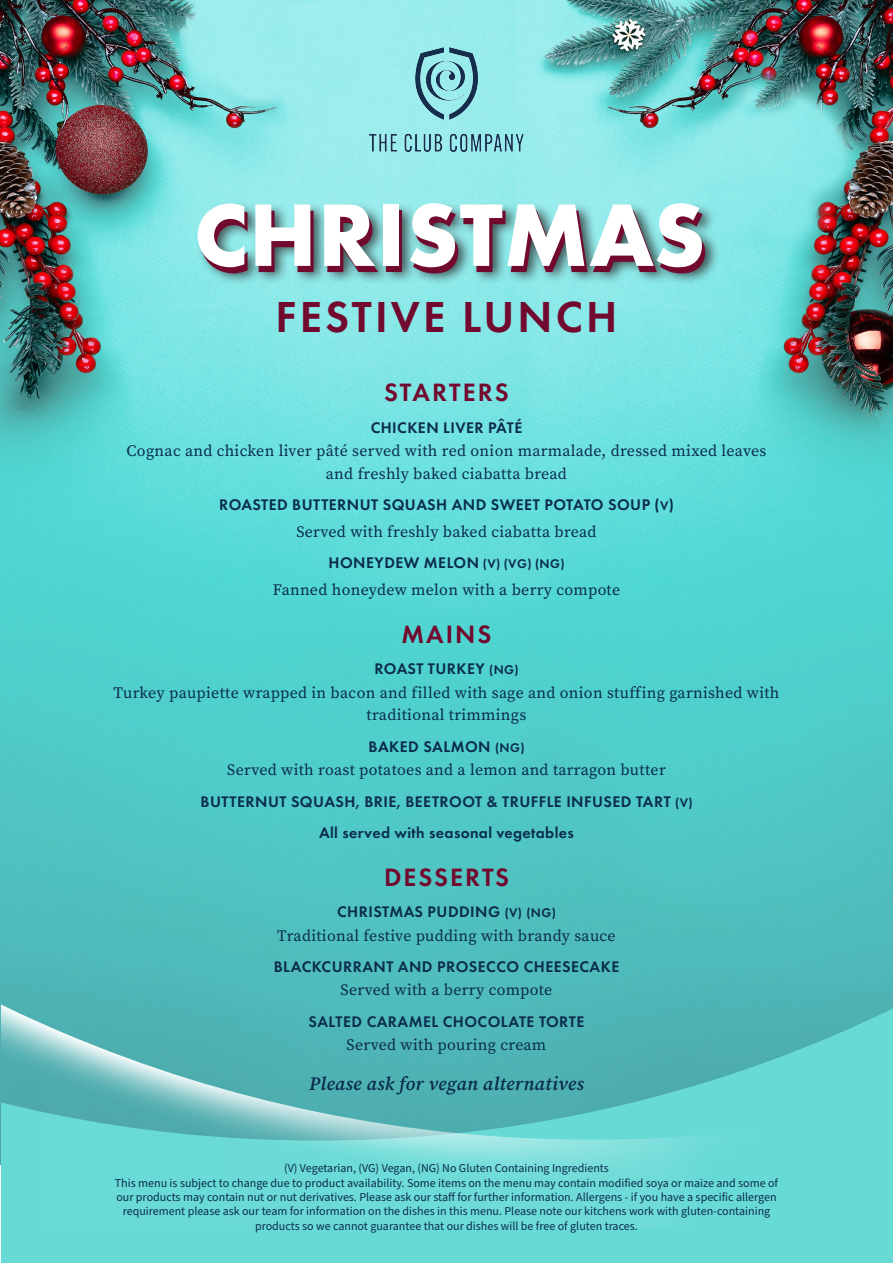
<style>
.page{position:relative;width:893px;height:1263px;background:#fff}
.page>*{position:absolute;margin:0;border:0;box-sizing:border-box;transform-origin:0 0}
.t1{font:700 92.1px "Futura PT";letter-spacing:.01em;color:#72092e}
.t2{font:600 45px "Futura PT";letter-spacing:.07em;color:#72092e}
.courses{font:600 26.1px "Futura PT";letter-spacing:.08em;color:#72092e}
.t3{font:italic 600 18.9px "Source Serif Pro";letter-spacing:.015em;color:#0b2c4e}
.Description{font:15.9px/22.6px "Source Serif Pro";letter-spacing:.02em;color:#0b2c4e;text-align:center}
.Dish_Heading{font:600 15.9px "Futura PT";letter-spacing:.03em;color:#0b2c4e}
.t4{font:12px/14.4px "Source Sans Pro";color:#0b2c4e;text-align:center}
.s1{font-size:13.05px}
</style>
<div class="page">
<img style="left:0;top:0;width:893px;height:1164px">
<div style="left:1px;top:1004px;width:892px;height:259px;background:#68dad6"></div>
<svg style="left:1px;top:1004px;width:802px;height:224px"></svg>
<div style="left:196px;top:202px;width:525px;height:84px;background:#231f20;opacity:.75"></div>
<img style="left:370px;top:48px;width:153px;height:103px">
<p class="t1" style="left:197px;top:182px;width:513px">CHRISTMAS</p>
<p class="t2" style="left:276px;top:289px;width:343px">FESTIVE LUNCH</p>
<p class="courses" style="left:384px;top:376px;width:126px">STARTERS</p>
<p class="Dish_Heading" style="left:371px;top:417px;width:153px">CHICKEN LIVER PÂTÉ</p>
<p class="Description" style="left:127px;top:439px;width:641px">Cognac and chicken liver pâté served with red onion marmalade, dressed mixed leaves and freshly baked ciabatta bread</p>
<p class="Dish_Heading" style="left:219px;top:495px;width:456px">ROASTED BUTTERNUT SQUASH AND SWEET POTATO SOUP (<span class="s1">V</span>)</p>
<p class="Description" style="left:296px;top:520px;width:302px">Served with freshly baked ciabatta bread</p>
<p class="Dish_Heading" style="left:328px;top:553px;width:238px">HONEYDEW MELON <span class="s1">(V) (VG) (NG)</span></p>
<p class="Description" style="left:273px;top:579px;width:349px">Fanned honeydew melon with a berry compote</p>
<p class="courses" style="left:401px;top:618px;width:92px">MAINS</p>
<p class="Dish_Heading" style="left:374px;top:659px;width:146px">ROAST TURKEY <span class="s1">(NG)</span></p>
<p class="Description" style="left:114px;top:681px;width:667px">Turkey paupiette wrapped in bacon and filled with sage and onion stuffing garnished with traditional trimmings</p>
<p class="Dish_Heading" style="left:369px;top:736px;width:157px">BAKED SALMON <span class="s1">(NG)</span></p>
<p class="Description" style="left:227px;top:758px;width:440px">Served with roast potatoes and a lemon and tarragon butter</p>
<p class="Dish_Heading" style="left:200px;top:791px;width:494px">BUTTERNUT SQUASH, BRIE, BEETROOT &amp; TRUFFLE INFUSED TART <span class="s1">(V)</span></p>
<p class="Dish_Heading" style="left:319px;top:823px;width:256px">All served with seasonal vegetables</p>
<p class="courses" style="left:384px;top:861px;width:126px">DESSERTS</p>
<p class="Dish_Heading" style="left:337px;top:902px;width:220px">CHRISTMAS PUDDING <span class="s1">(V) (NG)</span></p>
<p class="Description" style="left:277px;top:924px;width:340px">Traditional festive pudding with brandy sauce</p>
<p class="Dish_Heading" style="left:274px;top:957px;width:347px">BLACKCURRANT AND PROSECCO CHEESECAKE</p>
<p class="Description" style="left:341px;top:979px;width:213px">Served with a berry compote</p>
<p class="Dish_Heading" style="left:309px;top:1011px;width:277px">SALTED CARAMEL CHOCOLATE TORTE</p>
<p class="Description" style="left:347px;top:1033px;width:201px">Served with pouring cream</p>
<p class="t3" style="left:309px;top:1071px;width:276px">Please ask for vegan alternatives</p>
<p class="t4" style="left:284px;top:1161px;width:326px">(V) Vegetarian, (VG) Vegan, (NG) No Gluten Containing Ingredients</p>
<p class="t4" style="left:115px;top:1176px;width:665px">This menu is subject to change due to product availability. Some items on the menu may contain modified soya or maize and some of our products may contain nut or nut derivatives. Please ask our staff for further information. Allergens - if you have a specific allergen requirement please ask our team for information on the dishes in this menu. Please note our kitchens work with gluten-containing products so we cannot guarantee that our dishes will be free of gluten traces.</p>
</div>
